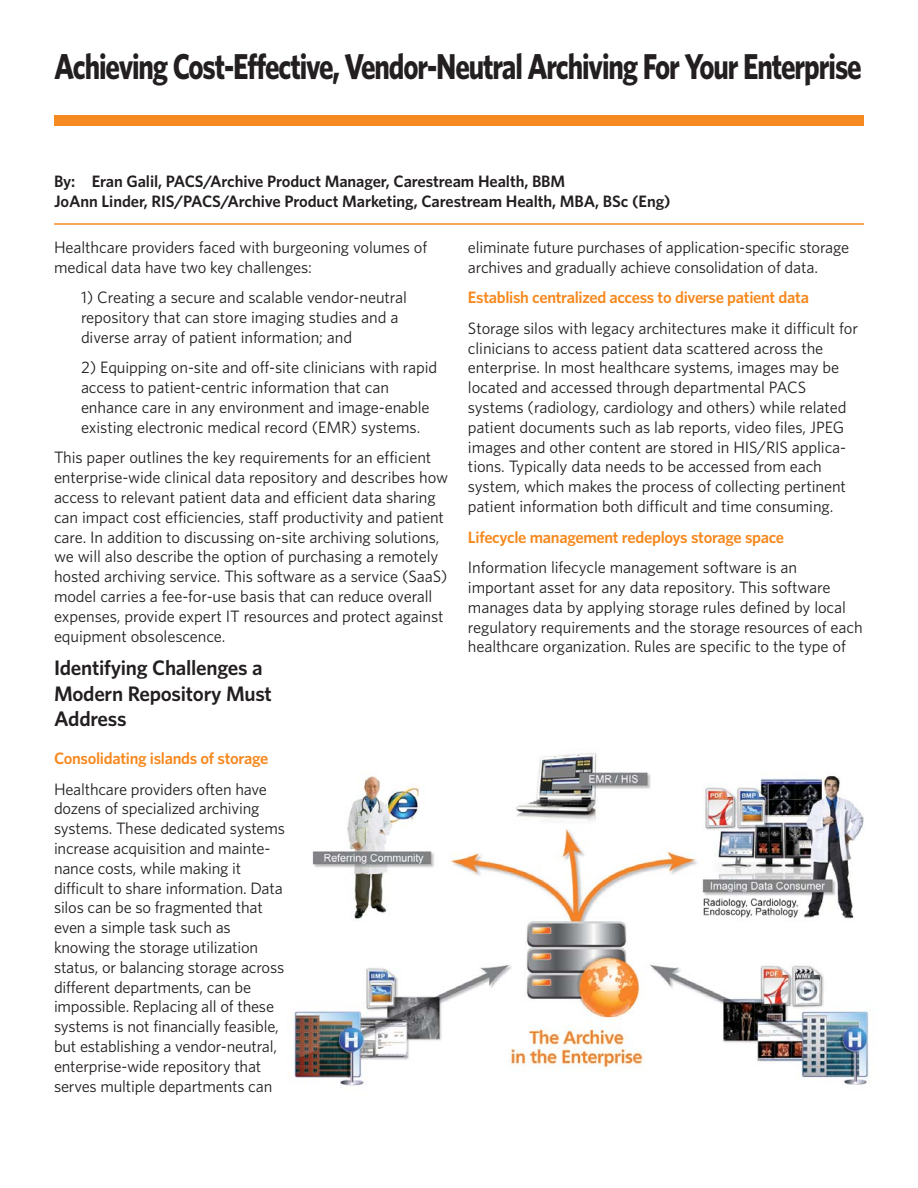
<style>
.page{position:relative;width:918px;height:1188px;background:#fff}
.page>*{position:absolute;margin:0;border:0;box-sizing:border-box;transform-origin:0 0}
.t1{font:700 36px "Whitney K";letter-spacing:-.04em;color:#231f20;scale:.8 1}
.t2{font:600 21px/25.2px "Whitney K";letter-spacing:-.015em;color:#231f20}
.t3{font:16.5px/19.8px "Whitney K";letter-spacing:-.005em;color:#231f20}
.t4{font:600 16.5px/19.8px "Whitney K";letter-spacing:-.005em;color:#231f20}
.t5{font:600 16.5px "Whitney K";letter-spacing:-.02em;color:#f6891f}
</style>
<div class="page">
<div style="left:54px;top:115px;width:810px;height:11px;background:#f6891f"></div>
<hr style="left:54px;top:223px;width:810px;height:2px;background:#f6891f">
<img style="left:294px;top:753px;width:576px;height:333px">
<h1 class="t1" style="left:54px;top:53px;width:1011px">Achieving Cost-Effective, Vendor-Neutral Archiving For Your Enterprise</h1>
<p class="t4" style="left:54px;top:173px;width:618px">By: Eran Galil, PACS/Archive Product Manager, Carestream Health, BBM<br>JoAnn Linder, RIS/PACS/Archive Product Marketing, Carestream Health, MBA, BSc (Eng)</p>
<p class="t3" style="left:54px;top:238px;width:375px">Healthcare providers faced with burgeoning volumes of medical data have two key challenges:</p>
<p class="t3" style="left:81px;top:289px;width:328px">1) Creating a secure and scalable vendor-neutral repository that can store imaging studies and a diverse array of patient information; and</p>
<p class="t3" style="left:81px;top:359px;width:358px">2) Equipping on-site and off-site clinicians with rapid access to patient-centric information that can enhance care in any environment and image-enable existing electronic medical record (EMR) systems.</p>
<p class="t3" style="left:54px;top:449px;width:396px">This paper outlines the key requirements for an efficient enterprise-wide clinical data repository and describes how access to relevant patient data and efficient data sharing can impact cost efficiencies, staff productivity and patient care. In addition to discussing on-site archiving solutions, we will also describe the option of purchasing a remotely hosted archiving service. This software as a service (SaaS) model carries a fee-for-use basis that can reduce overall expenses, provide expert IT resources and protect against equipment obsolescence.</p>
<p class="t2" style="left:54px;top:657px;width:220px">Identifying Challenges a<br>Modern Repository Must<br>Address</p>
<p class="t5" style="left:54px;top:752px;width:216px">Consolidating islands of storage</p>
<p class="t3" style="left:54px;top:780px;width:233px">Healthcare providers often have dozens of specialized archiving systems. These dedicated systems increase acquisition and mainte&shy;nance costs, while making it difficult to share information. Data silos can be so fragmented that even a simple task such as knowing the storage utilization status, or balancing storage across different departments, can be impossible. Replacing all of these systems is not financially feasible, but establishing a vendor-neutral, enterprise-wide repository that serves multiple departments can</p>
<p class="t3" style="left:468px;top:238px;width:383px">eliminate future purchases of application-specific storage archives and gradually achieve consolidation of data.</p>
<p class="t5" style="left:468px;top:291px;width:343px">Establish centralized access to diverse patient data</p>
<p class="t3" style="left:468px;top:319px;width:392px">Storage silos with legacy architectures make it difficult for clinicians to access patient data scattered across the enterprise. In most healthcare systems, images may be located and accessed through departmental PACS systems (radiology, cardiology and others) while related patient documents such as lab reports, video files, JPEG images and other content are stored in HIS/RIS applica&shy;tions. Typically data needs to be accessed from each system, which makes the process of collecting pertinent patient information both difficult and time consuming.</p>
<p class="t5" style="left:468px;top:531px;width:318px">Lifecycle management redeploys storage space</p>
<p class="t3" style="left:468px;top:559px;width:396px">Information lifecycle management software is an important asset for any data repository. This software manages data by applying storage rules defined by local regulatory requirements and the storage resources of each healthcare organization. Rules are specific to the type of</p>
</div>
